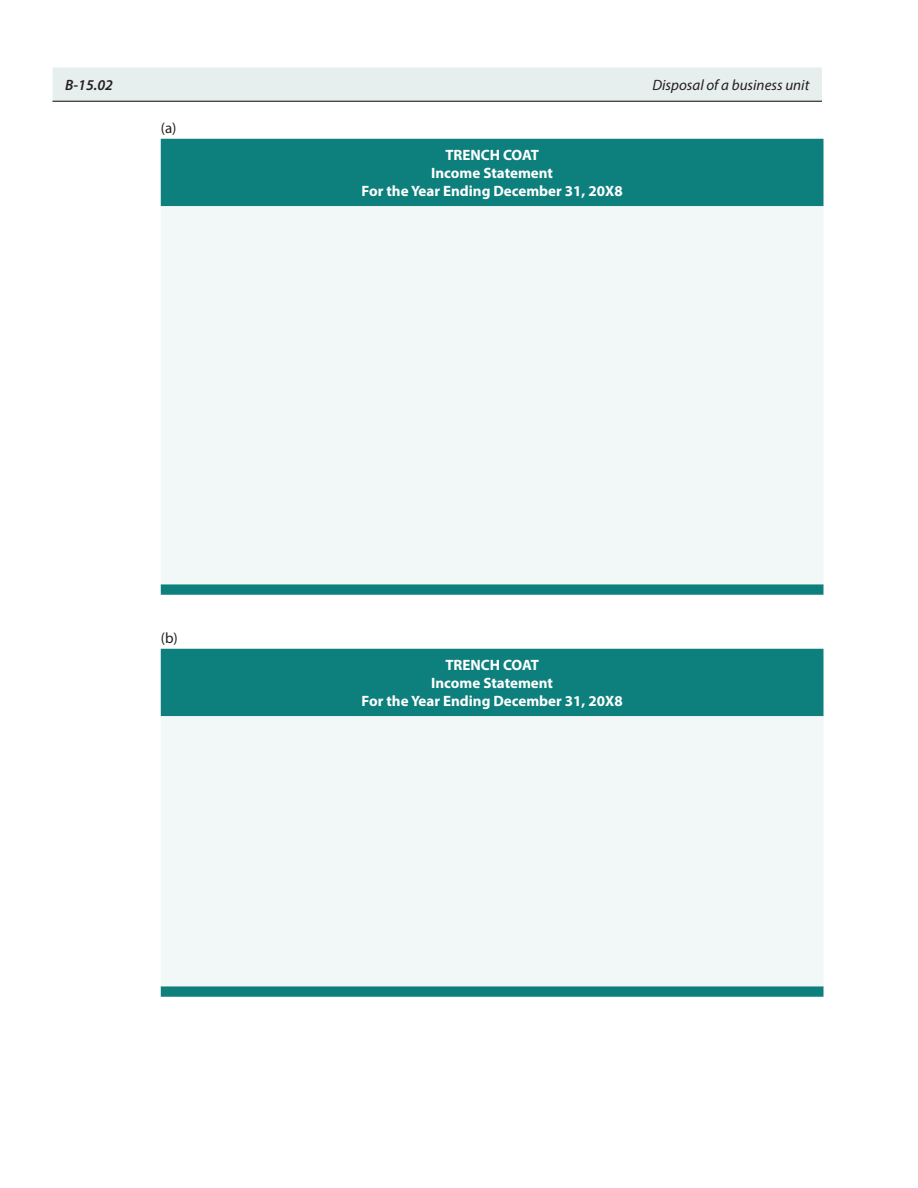
<style>
.page{position:relative;width:918px;height:1188px;background:#fff}
.page>*{position:absolute;margin:0;border:0;box-sizing:border-box;transform-origin:0 0}
.t1{font:700 15px/18px "Myriad Pro";color:#fff;text-align:center}
.t2{font:italic 15px "Myriad Pro";color:#231f20}
.t3{font:italic 600 15px "Myriad Pro";color:#231f20}
.t4{font:15px "Myriad Pro";color:#231f20}
</style>
<div class="page">
<div style="left:161px;top:139px;width:663px;height:456px;background:#0d807d"></div>
<div style="left:161px;top:206px;width:663px;height:378px;background:#f2f7f7"></div>
<div style="left:161px;top:649px;width:663px;height:348px;background:#0d807d"></div>
<div style="left:161px;top:716px;width:663px;height:270px;background:#f2f7f7"></div>
<div style="left:52px;top:68px;width:770px;height:33px;background:#e7eeee"></div>
<hr style="left:52px;top:101px;width:122px;height:1px;background:#231f20">
<hr style="left:174px;top:101px;width:648px;height:1px;background:#231f20">
<p class="t3" style="left:65px;top:75px;width:49px">B-15.02</p>
<p class="t2" style="left:652px;top:76px;width:159px">Disposal of a business unit</p>
<p class="t4" style="left:161px;top:118px;width:17px">(a)</p>
<p class="t4" style="left:161px;top:628px;width:19px">(b)</p>
<p class="t1" style="left:362px;top:146px;width:263px">TRENCH COAT<br>Income Statement<br>For the Year Ending December 31, 20X8</p>
<p class="t1" style="left:362px;top:656px;width:263px">TRENCH COAT<br>Income Statement<br>For the Year Ending December 31, 20X8</p>
</div>
